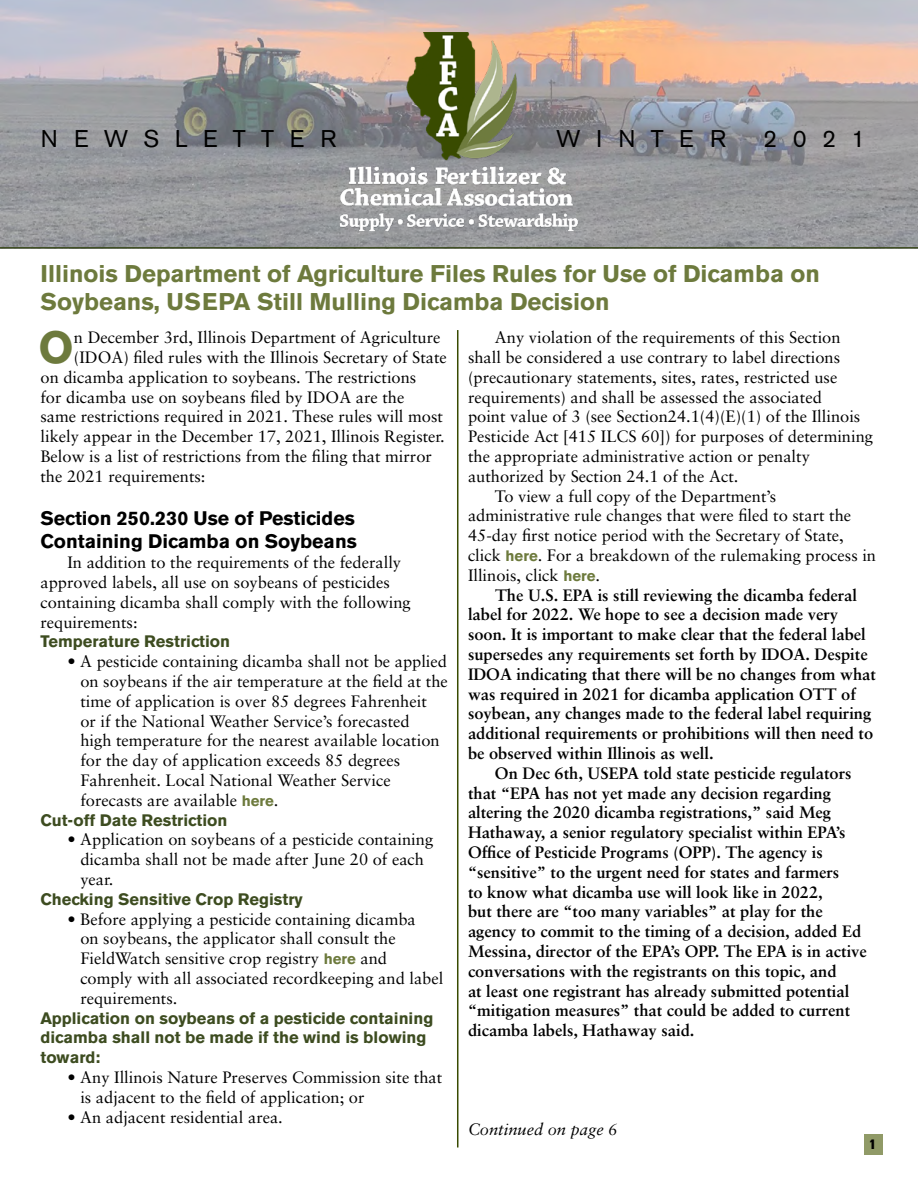
<style>
.page{position:relative;width:918px;height:1188px;background:#fff}
.page>*{position:absolute;margin:0;border:0;box-sizing:border-box;transform-origin:0 0}
.t1{font:700 44.55px "Akzidenz Grotesk BE";color:#6d7a3d}
.t2{font:700 24px/28.8px "Akzidenz Grotesk BE";color:#6d7a3d}
.t3{font:24px "Akzidenz Grotesk BE";letter-spacing:.64em;color:#000}
.t4{font:700 19.5px/23.4px "Akzidenz Grotesk BE";color:#000}
.t5{font:16.5px/19.8px "Sabon";color:#000}
.t6{font:700 16.5px/19.8px "Sabon";color:#000}
.t7{font:700 16.5px/19.8px "Akzidenz Grotesk BE";color:#3d4c20}
.t8{font:italic 16.5px "Sabon";color:#000}
.t9{font:800 13.5px "Akzidenz Grotesk BE";color:#000}
.s1{font-family:"Akzidenz Grotesk BE";font-weight:700;font-size:15px;color:#6d7a3d}
</style>
<div class="page">
<div style="left:864px;top:1134px;width:19px;height:21px;background:#909a67"></div>
<img style="left:0;top:0;width:918px;height:247px">
<hr style="left:0;top:247px;width:918px;height:2px;background:#3d4c20">
<hr style="left:457px;top:330px;width:1px;height:818px;background:#394b01">
<img style="left:338px;top:32px;width:241px;height:201px">
<p class="t3" style="left:41px;top:124px;width:297px">NEWSLETTER</p>
<p class="t3" style="left:556px;top:124px;width:171px">WINTER</p>
<p class="t3" style="left:763px;top:124px;width:104px">2021</p>
<p class="t2" style="left:40px;top:259px;width:781px">Illinois Department of Agriculture Files Rules for Use of Dicamba on<br>Soybeans, USEPA Still Mulling Dicamba Decision</p>
<p class="t1" style="left:39px;top:322px;width:37px">O</p>
<p class="t5" style="left:74px;top:327px;width:368px">n December 3rd, Illinois Department of Agriculture</p>
<p class="t5" style="left:74px;top:347px;width:375px">(IDOA) filed rules with the Illinois Secretary of State</p>
<p class="t5" style="left:40px;top:367px;width:377px">on dicamba application to soybeans. The restrictions</p>
<p class="t5" style="left:40px;top:387px;width:365px">for dicamba use on soybeans filed by IDOA are the</p>
<p class="t5" style="left:40px;top:407px;width:404px">same restrictions required in 2021. These rules will most</p>
<p class="t5" style="left:40px;top:426px;width:406px">likely appear in the December 17, 2021, Illinois Register.</p>
<p class="t5" style="left:40px;top:446px;width:393px">Below is a list of restrictions from the filing that mirror</p>
<p class="t5" style="left:40px;top:466px;width:167px">the 2021 requirements:</p>
<p class="t4" style="left:40px;top:507px;width:318px">Section 250.230 Use of Pesticides<br>Containing Dicamba on Soybeans</p>
<p class="t5" style="left:40px;top:552px;width:372px;text-indent:27px">In addition to the requirements of the federally approved labels, all use on soybeans of pesticides containing dicamba shall comply with the following requirements:</p>
<p class="t7" style="left:40px;top:632px;width:191px">Temperature Restriction</p>
<p class="t5" style="left:80px;top:651px;width:369px;text-indent:-13px">• A pesticide containing dicamba shall not be applied on soybeans if the air temperature at the field at the time of application is over 85 degrees Fahrenheit<br>or if the National Weather Service’s forecasted<br>high temperature for the nearest available location for the day of application exceeds 85 degrees Fahrenheit. Local National Weather Service forecasts are available <span class="s1">here</span>.</p>
<p class="t7" style="left:40px;top:810px;width:188px">Cut-off Date Restriction</p>
<p class="t5" style="left:80px;top:830px;width:354px;text-indent:-13px">• Application on soybeans of a pesticide containing dicamba shall not be made after June 20 of each year.</p>
<p class="t7" style="left:40px;top:889px;width:264px">Checking Sensitive Crop Registry</p>
<p class="t5" style="left:80px;top:909px;width:365px;text-indent:-13px">• Before applying a pesticide containing dicamba<br>on soybeans, the applicator shall consult the FieldWatch sensitive crop registry <span class="s1">here</span> and comply with all associated recordkeeping and label requirements.</p>
<p class="t7" style="left:40px;top:1008px;width:394px">Application on soybeans of a pesticide containing dicamba shall not be made if the wind is blowing toward:</p>
<p class="t5" style="left:80px;top:1067px;width:364px;text-indent:-13px">• Any Illinois Nature Preserves Commission site that is adjacent to the field of application; or</p>
<p class="t5" style="left:67px;top:1107px;width:217px">• An adjacent residential area.</p>
<p class="t5" style="left:468px;top:327px;width:407px;text-indent:27px">Any violation of the requirements of this Section shall be considered a use contrary to label directions (precautionary statements, sites, rates, restricted use requirements) and shall be assessed the associated<br>point value of 3 (see Section24.1(4)(E)(1) of the Illinois Pesticide Act [415 ILCS 60]) for purposes of determining the appropriate administrative action or penalty authorized by Section 24.1 of the Act.</p>
<p class="t5" style="left:468px;top:486px;width:410px;text-indent:27px">To view a full copy of the Department’s administrative rule changes that were filed to start the 45-day first notice period with the Secretary of State, click <span class="s1">here</span>. For a breakdown of the rulemaking process in Illinois, click <span class="s1">here</span>.</p>
<p class="t6" style="left:468px;top:585px;width:409px;text-indent:27px">The U.S. EPA is still reviewing the dicamba federal label for 2022. We hope to see a decision made very soon. It is important to make clear that the federal label supersedes any requirements set forth by IDOA. Despite IDOA indicating that there will be no changes from what was required in 2021 for dicamba application OTT of soybean, any changes made to the federal label requiring additional requirements or prohibitions will then need to be observed within Illinois as well.</p>
<p class="t6" style="left:468px;top:763px;width:400px;text-indent:27px">On Dec 6th, USEPA told state pesticide regulators that “EPA has not yet made any decision regarding altering the 2020 dicamba registrations,” said Meg Hathaway, a senior regulatory specialist within EPA’s Office of Pesticide Programs (OPP). The agency is “sensitive” to the urgent need for states and farmers<br>to know what dicamba use will look like in 2022,<br>but there are “too many variables” at play for the agency to commit to the timing of a decision, added Ed Messina, director of the EPA’s OPP. The EPA is in active conversations with the registrants on this topic, and<br>at least one registrant has already submitted potential “mitigation measures” that could be added to current dicamba labels, Hathaway said.</p>
<p class="t8" style="left:468px;top:1120px;width:151px">Continued on page 6</p>
<p class="t9" style="left:869px;top:1137px;width:9px">1</p>
</div>
